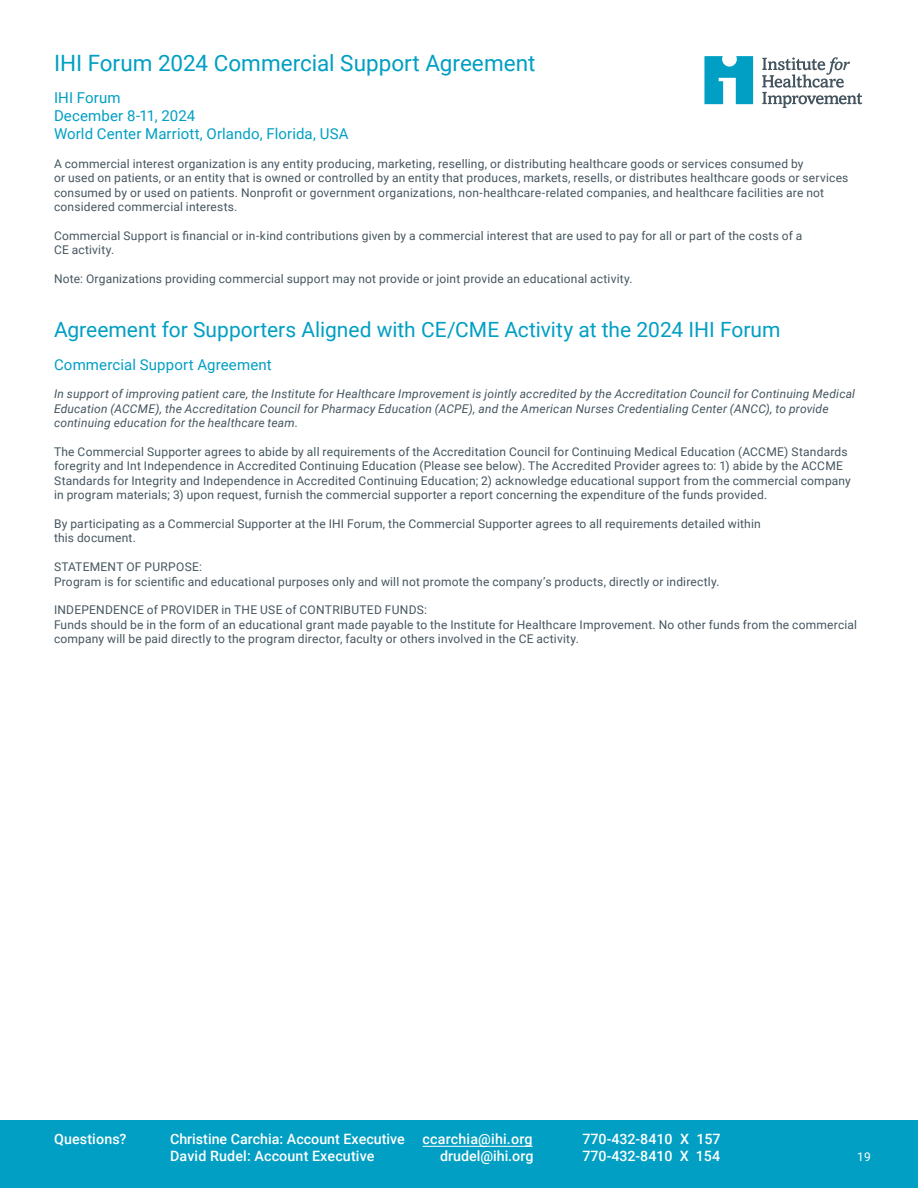
<style>
.page{position:relative;width:918px;height:1188px;background:#fff}
.page>*{position:absolute;margin:0;border:0;box-sizing:border-box;transform-origin:0 0}
.t1{font:22.5px "Roboto";color:#009fc3}
.t2{font:21px "Roboto";color:#009fc3}
.t3{font:15px "Roboto";letter-spacing:.01em;color:#009fc3}
.t4{font:500 14.25px/17.1px "Roboto";color:#fff}
.t5{font:12px/14.4px "Roboto";letter-spacing:.015em;color:#45555f}
.t6{font:italic 12px/14.4px "Roboto";letter-spacing:.015em;color:#45555f}
.t7{font:12px "Roboto";color:#fff}
</style>
<div class="page">
<div style="left:0;top:1120px;width:918px;height:68px;background:#009fc3"></div>
<svg style="left:704px;top:56px;width:49px;height:48px"></svg>
<svg style="left:762px;top:57px;width:100px;height:51px"></svg>
<hr style="left:423px;top:1146px;width:110px;height:1px;background:#fff">
<p class="t1" style="left:54px;top:47px;width:483px">IHI Forum 2024 Commercial Support Agreement</p>
<p class="t3" style="left:54px;top:87px;width:68px">IHI Forum</p>
<p class="t3" style="left:54px;top:105px;width:143px">December 8-11, 2024</p>
<p class="t3" style="left:54px;top:123px;width:296px">World Center Marriott, Orlando, Florida, USA</p>
<p class="t5" style="left:54px;top:156px;width:796px">A commercial interest organization is any entity producing, marketing, reselling, or distributing healthcare goods or services consumed by<br>or used on patients, or an entity that is owned or controlled by an entity that produces, markets, resells, or distributes healthcare goods or services consumed by or used on patients. Nonprofit or government organizations, non-healthcare-related companies, and healthcare facilities are not considered commercial interests.</p>
<p class="t5" style="left:54px;top:228px;width:750px">Commercial Support is financial or in-kind contributions given by a commercial interest that are used to pay for all or part of the costs of a<br>CE activity.</p>
<p class="t5" style="left:54px;top:271px;width:580px">Note: Organizations providing commercial support may not provide or joint provide an educational activity.</p>
<p class="t2" style="left:54px;top:315px;width:728px">Agreement for Supporters Aligned with CE/CME Activity at the 2024 IHI Forum</p>
<p class="t3" style="left:54px;top:354px;width:219px">Commercial Support Agreement</p>
<p class="t6" style="left:54px;top:387px;width:803px">In support of improving patient care, the Institute for Healthcare Improvement is jointly accredited by the Accreditation Council for Continuing Medical<br>Education (ACCME), the Accreditation Council for Pharmacy Education (ACPE), and the American Nurses Credentialing Center (ANCC), to provide continuing education for the healthcare team.</p>
<p class="t5" style="left:54px;top:444px;width:798px">The Commercial Supporter agrees to abide by all requirements of the Accreditation Council for Continuing Medical Education (ACCME) Standards foregrity and Int Independence in Accredited Continuing Education (Please see below). The Accredited Provider agrees to: 1) abide by the ACCME Standards for Integrity and Independence in Accredited Continuing Education; 2) acknowledge educational support from the commercial company in program materials; 3) upon request, furnish the commercial supporter a report concerning the expenditure of the funds provided.</p>
<p class="t5" style="left:54px;top:516px;width:708px">By participating as a Commercial Supporter at the IHI Forum, the Commercial Supporter agrees to all requirements detailed within</p>
<p class="t5" style="left:54px;top:531px;width:83px">this document.</p>
<p class="t5" style="left:54px;top:559px;width:150px">STATEMENT OF PURPOSE:</p>
<p class="t5" style="left:54px;top:574px;width:667px">Program is for scientific and educational purposes only and will not promote the company’s products, directly or indirectly.</p>
<p class="t5" style="left:54px;top:603px;width:375px">INDEPENDENCE of PROVIDER in THE USE of CONTRIBUTED FUNDS:</p>
<p class="t5" style="left:54px;top:617px;width:805px">Funds should be in the form of an educational grant made payable to the Institute for Healthcare Improvement. No other funds from the commercial company will be paid directly to the program director, faculty or others involved in the CE activity.</p>
<p class="t4" style="left:54px;top:1130px;width:74px">Questions?</p>
<p class="t4" style="left:170px;top:1130px;width:364px">Christine Carchia: Account Executive ccarchia@ihi.org<br>David Rudel: Account Executive</p>
<p class="t4" style="left:440px;top:1147px;width:95px">drudel@ihi.org</p>
<p class="t4" style="left:582px;top:1130px;width:140px">770-432-8410 X 157<br>770-432-8410 X 154</p>
<p class="t7" style="left:857px;top:1148px;width:15px">19</p>
</div>
